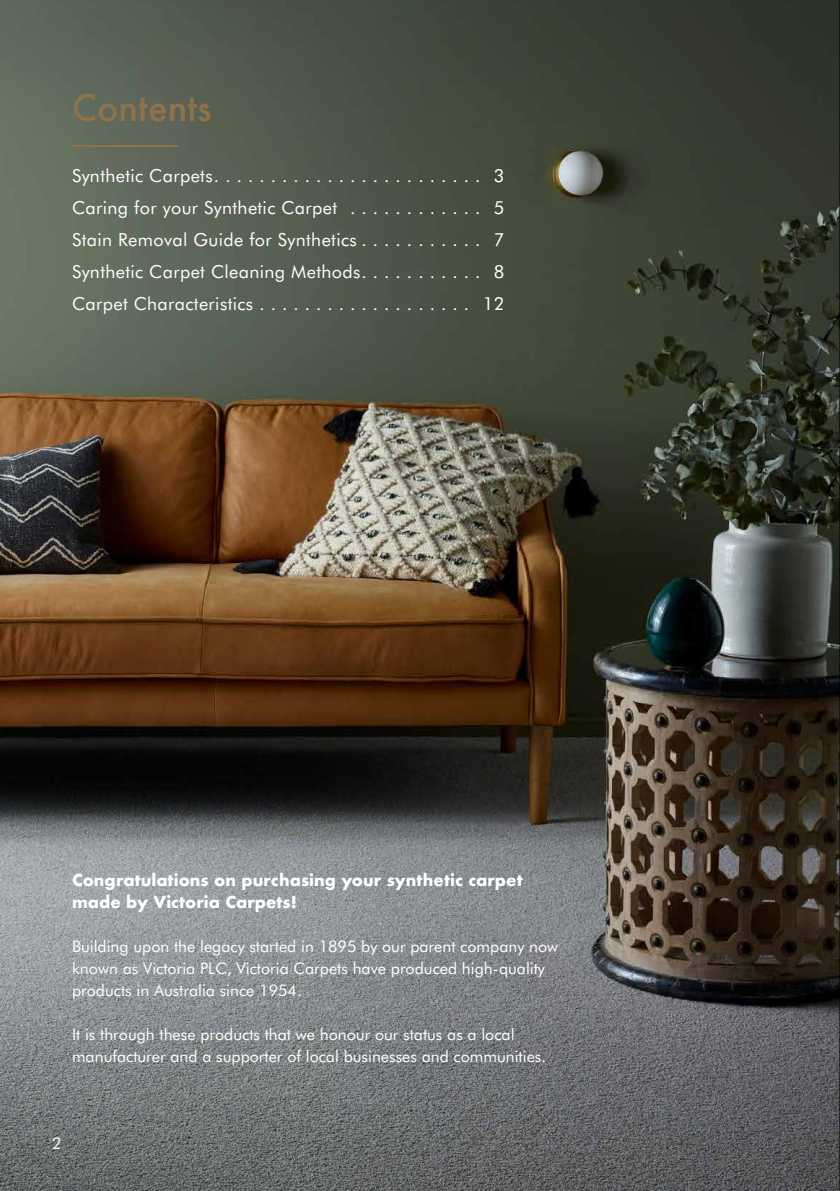
<style>
.page{position:relative;width:840px;height:1191px;background:#fff}
.page>*{position:absolute;margin:0;border:0;box-sizing:border-box;transform-origin:0 0}
.t1{font:500 35.6px "Futura";color:#8e734a}
.t2{font:18px/32px "Futura BT";letter-spacing:.02em;color:#fff;text-align:justify}
.t3{font:16px/22px "Futura BT";color:#fff}
.t4{font:700 16px/22px "Futura";color:#fff}
</style>
<div class="page">
<img style="left:0;top:0;width:839px;height:1191px">
<hr style="left:72px;top:145px;width:105px;height:1px;background:#8e734a">
<hr style="left:839px;top:0;width:1px;height:1191px;background:#000">
<h1 class="t1" style="left:72px;top:84px;width:141px">Contents</h1>
<p class="t2" style="left:72px;top:159px;width:434px">Synthetic Carpets . . . . . . . . . . . . . . . . . . . . . . . . 3<br>Caring for your Synthetic Carpet . . . . . . . . . . . . 5<br>Stain Removal Guide for Synthetics . . . . . . . . . . . 7<br>Synthetic Carpet Cleaning Methods . . . . . . . . . . . 8<br>Carpet Characteristics . . . . . . . . . . . . . . . . . . . 12</p>
<p class="t4" style="left:72px;top:869px;width:452px">Congratulations on purchasing your synthetic carpet made by Victoria Carpets!</p>
<p class="t3" style="left:72px;top:935px;width:487px">Building upon the legacy started in 1895 by our parent company now known as Victoria PLC, Victoria Carpets have produced high-quality products in Australia since 1954.</p>
<p class="t3" style="left:72px;top:1023px;width:472px">It is through these products that we honour our status as a local manufacturer and a supporter of local businesses and communities.</p>
<p class="t3" style="left:52px;top:1132px;width:11px">2</p>
</div>
